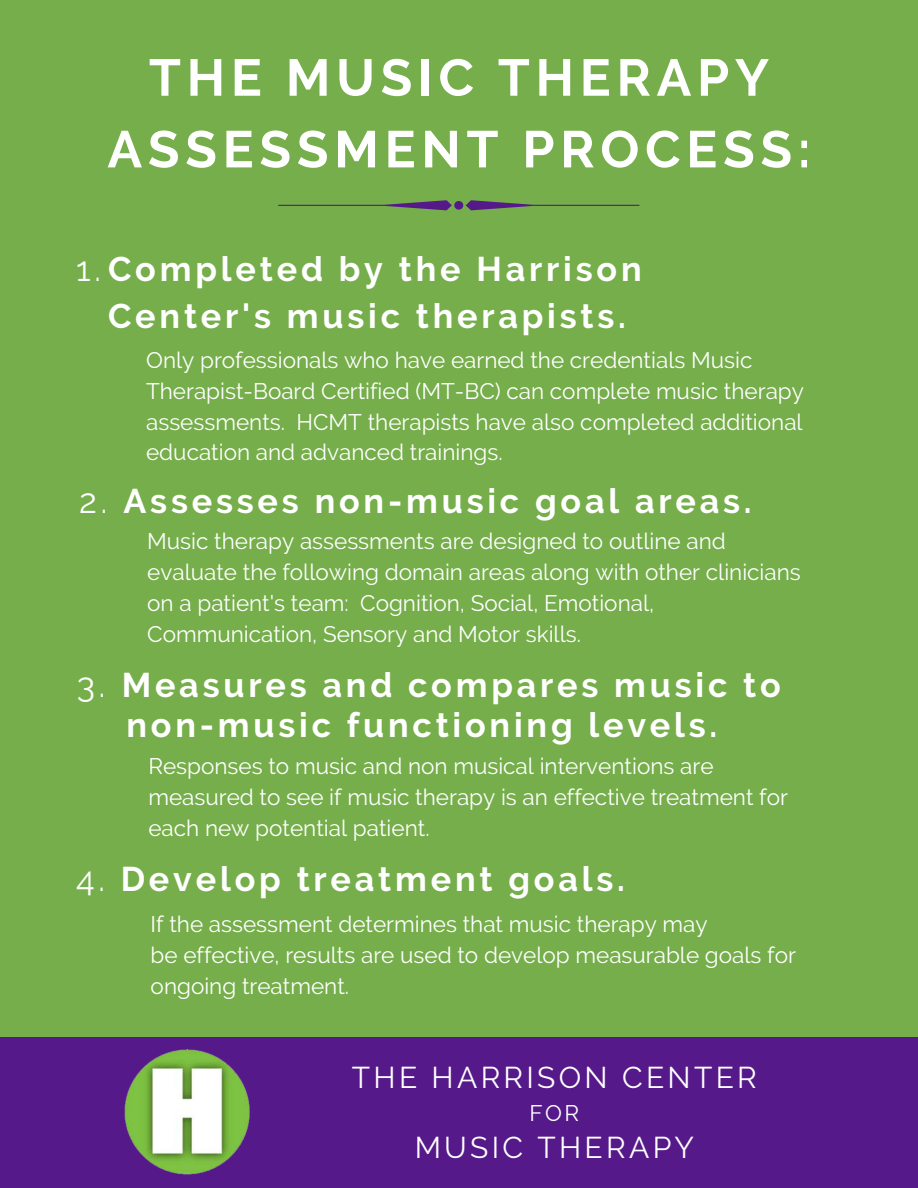
<style>
.page{position:relative;width:918px;height:1188px;background:#75ae4a}
.page>*{position:absolute;margin:0;border:0;box-sizing:border-box;transform-origin:0 0}
.t1{font:700 51.6px/71.7px "Raleway";letter-spacing:.11em;color:#fff;text-align:center}
.t2{font:700 34.2px/47.2px "Raleway";letter-spacing:.11em;color:#fff;text-align:center}
.t3{font:30px "Raleway";letter-spacing:.11em;color:#fff}
.t4{font:22.5px/30.8px "Raleway";color:#fff}
.s1{font-weight:400}
</style>
<div class="page">
<div style="left:0;top:1038px;width:918px;height:150px;background:#55198a"></div>
<img style="left:124px;top:1050px;width:126px;height:125px">
<svg style="left:278px;top:200px;width:362px;height:10px"></svg>
<h1 class="t1" style="left:107px;top:42px;width:705px">THE MUSIC THERAPY<br>ASSESSMENT PROCESS:</h1>
<h2 class="t2" style="left:76px;top:245px;width:567px"><span class="s1">1.</span>Completed by the Harrison<br>Center's music therapists.</h2>
<p class="t4" style="left:146px;top:345px;width:659px">Only professionals who have earned the credentials Music Therapist-Board Certified (MT-BC) can complete music therapy assessments. HCMT therapists have also completed additional education and advanced trainings.</p>
<h2 class="t2" style="left:79px;top:477px;width:674px"><span class="s1">2.</span> Assesses non-music goal areas.</h2>
<p class="t4" style="left:147px;top:526px;width:655px">Music therapy assessments are designed to outline and evaluate the following domain areas along with other clinicians on a patient's team: Cognition, Social, Emotional, Communication, Sensory and Motor skills.</p>
<h2 class="t2" style="left:77px;top:661px;width:705px"><span class="s1">3.</span> Measures and compares music to</h2>
<h2 class="t2" style="left:126px;top:702px;width:592px">non-music functioning levels.</h2>
<p class="t4" style="left:148px;top:751px;width:641px">Responses to music and non musical interventions are measured to see if music therapy is an effective treatment for each new potential patient.</p>
<h2 class="t2" style="left:76px;top:855px;width:550px"><span class="s1">4.</span> Develop treatment goals.</h2>
<p class="t4" style="left:151px;top:909px;width:647px">If the assessment determines that music therapy may<br>be effective, results are used to develop measurable goals for ongoing treatment.</p>
<h3 class="t3" style="left:352px;top:1060px;width:406px">THE HARRISON CENTER</h3>
<p class="t4" style="left:530px;top:1098px;width:51px">FOR</p>
<h3 class="t3" style="left:415px;top:1130px;width:281px">MUSIC THERAPY</h3>
</div>
